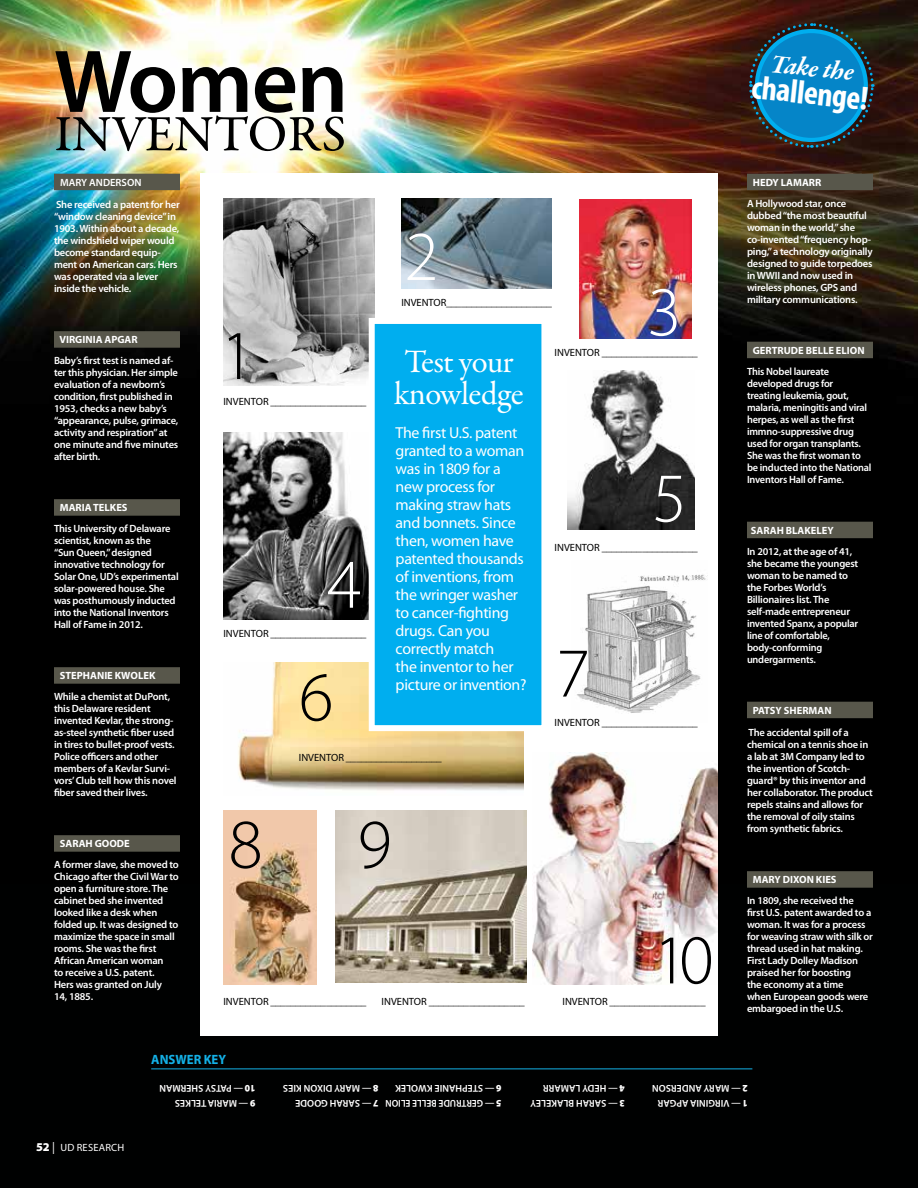
<style>
.page{position:relative;width:918px;height:1188px;background:#000101}
.page>*{position:absolute;margin:0;border:0;box-sizing:border-box;transform-origin:0 0}
.t1{font:600 90px "Myriad Pro";color:#000}
.t2{font:300 70.35px "Myriad Pro";color:#000}
.t3{font:300 70.35px "Myriad Pro";color:#fff}
.t4{font:500 51.15px "Garamond Premr Pro";letter-spacing:.005em;color:#000}
.t5{font:700 condensed 33.45px "Myriad Pro";color:#fff}
.t6{font:33px/31.5px "Garamond Premr Pro";letter-spacing:-.02em;color:#fff;text-align:center}
.t7{font:italic 700 26.55px "Garamond Premr Pro";color:#fff}
.t8{font:15.9px/18px "Myriad Pro";letter-spacing:-.02em;color:#fff}
.t9{font:700 13.5px "Myriad Pro";color:#14b1e7;scale:.95 1}
.t10{font:600 10.5px/12px "Myriad Pro";letter-spacing:-.02em;color:#fff}
.t11{font:10.5px "Myriad Pro";color:#000}
.t12{font:700 10.5px "Myriad Pro";color:#fff}
.t13{font:10.5px "Myriad Pro";letter-spacing:.02em;color:#fff}
.t14{font:600 10.05px/15.8px "Myriad Pro";color:#fff;scale:.95 1}
.t15{font:600 10.05px "Myriad Pro";color:#fff}
.s1{font-weight:900;font-size:12px}
.s2{font-size:12px}
.s3{font-weight:900}
</style>
<div class="page">
<img style="left:0;top:0;width:918px;height:719px">
<div style="left:54px;top:174px;width:126px;height:9px;background:#58574b"></div>
<div style="left:54px;top:181px;width:126px;height:9px;background:#58574b"></div>
<div style="left:54px;top:331px;width:126px;height:9px;background:#58574b"></div>
<div style="left:54px;top:339px;width:126px;height:9px;background:#58574b"></div>
<div style="left:54px;top:499px;width:126px;height:9px;background:#58574b"></div>
<div style="left:54px;top:507px;width:126px;height:9px;background:#58574b"></div>
<div style="left:54px;top:667px;width:126px;height:9px;background:#58574b"></div>
<div style="left:54px;top:675px;width:126px;height:9px;background:#58574b"></div>
<div style="left:54px;top:835px;width:126px;height:9px;background:#58574b"></div>
<div style="left:54px;top:843px;width:126px;height:9px;background:#58574b"></div>
<div style="left:747px;top:174px;width:126px;height:9px;background:#58574b"></div>
<div style="left:747px;top:181px;width:126px;height:9px;background:#58574b"></div>
<div style="left:747px;top:342px;width:126px;height:9px;background:#58574b"></div>
<div style="left:747px;top:349px;width:126px;height:9px;background:#58574b"></div>
<div style="left:747px;top:522px;width:126px;height:9px;background:#58574b"></div>
<div style="left:747px;top:529px;width:126px;height:9px;background:#58574b"></div>
<div style="left:747px;top:702px;width:126px;height:9px;background:#58574b"></div>
<div style="left:747px;top:709px;width:126px;height:9px;background:#58574b"></div>
<div style="left:747px;top:871px;width:126px;height:9px;background:#58574b"></div>
<div style="left:747px;top:879px;width:126px;height:9px;background:#58574b"></div>
<div style="left:200px;top:173px;width:518px;height:863px;background:#fff"></div>
<hr style="left:151px;top:1068px;width:601px;height:1px;background:#14b1e7">
<svg style="left:748px;top:22px;width:127px;height:127px;background:#156389"></svg>
<img style="left:223px;top:199px;width:151px;height:186px">
<img style="left:401px;top:199px;width:151px;height:90px">
<img style="left:579px;top:199px;width:112px;height:140px">
<img style="left:568px;top:370px;width:126px;height:159px">
<img style="left:577px;top:574px;width:131px;height:139px">
<img style="left:223px;top:433px;width:146px;height:186px">
<img style="left:223px;top:810px;width:94px;height:174px">
<img style="left:532px;top:753px;width:186px;height:231px">
<img style="left:238px;top:662px;width:286px;height:129px">
<div style="left:369px;top:318px;width:178px;height:413px;background:#00aeef;border:6px solid #fff"></div>
<img style="left:335px;top:810px;width:192px;height:172px">
<h1 class="t1" style="left:54px;top:32px;width:296px">Women</h1>
<h3 class="t4" style="left:54px;top:103px;width:293px">INVENTORS</h3>
<p class="t10" style="left:56px;top:171px;width:125px;line-height:22.5px;text-indent:4px">Mary Anderson<br>She received a patent for her</p>
<p class="t10" style="left:54px;top:211px;width:127px">“window cleaning device” in<br>1903. Within about a decade, the windshield wiper would become standard equip&shy;ment on American cars. Hers was operated via a lever inside the vehicle.</p>
<p class="t12" style="left:59px;top:334px;width:80px">VIRGINIA APGAR</p>
<p class="t10" style="left:54px;top:355px;width:126px">Baby’s first test is named af&shy;ter this physician. Her simple evaluation of a newborn’s condition, first published in<br>1953, checks a new baby’s “appearance, pulse, grimace, activity and respiration” at one minute and five minutes after birth.</p>
<p class="t12" style="left:60px;top:502px;width:69px">MARIA TELKES</p>
<p class="t10" style="left:54px;top:523px;width:126px">This University of Delaware scientist, known as the<br>“Sun Queen,” designed innovative technology for<br>Solar One, UD’s experimental solar-powered house. She was posthumously inducted into the National Inventors<br>Hall of Fame in 2012.</p>
<p class="t12" style="left:60px;top:670px;width:97px">STEPHANIE KWOLEK</p>
<p class="t10" style="left:54px;top:691px;width:124px">While a chemist at DuPont, this Delaware resident invented Kevlar, the strong&shy;as-steel synthetic fiber used in tires to bullet-proof vests.<br>Police officers and other members of a Kevlar Survi&shy;vors’ Club tell how this novel fiber saved their lives.</p>
<p class="t12" style="left:60px;top:838px;width:72px">SARAH GOODE</p>
<p class="t10" style="left:54px;top:859px;width:126px">A former slave, she moved to<br>Chicago after the Civil War to open a furniture store. The cabinet bed she invented looked like a desk when folded up. It was designed to maximize the space in small rooms. She was the first<br>African American woman<br>to receive a U.S. patent.<br>Hers was granted on July<br>14, 1885.</p>
<h2 class="t2" style="left:220px;top:317px;width:36px">1</h2>
<p class="t11" style="left:223px;top:396px;width:145px">Inventor ___________________</p>
<h2 class="t3" style="left:327px;top:546px;width:36px">4</h2>
<p class="t11" style="left:223px;top:628px;width:145px">Inventor ___________________</p>
<h2 class="t2" style="left:299px;top:658px;width:36px">6</h2>
<h2 class="t3" style="left:404px;top:218px;width:36px">2</h2>
<p class="t11" style="left:401px;top:297px;width:152px">Inventor_____________________</p>
<h2 class="t3" style="left:647px;top:273px;width:36px">3</h2>
<h3 class="t6" style="left:394px;top:347px;width:131px">Test your knowledge</h3>
<p class="t8" style="left:396px;top:424px;width:132px">The first U.S. patent granted to a woman was in 1809 for a new process for making straw hats and bonnets. Since then, women have patented thousands of inventions, from the wringer washer to cancer-fighting drugs. Can you correctly match<br>the inventor to her picture or invention?</p>
<p class="t11" style="left:555px;top:347px;width:145px">Inventor ___________________</p>
<h2 class="t3" style="left:652px;top:459px;width:36px">5</h2>
<p class="t11" style="left:555px;top:542px;width:145px">Inventor ___________________</p>
<h2 class="t2" style="left:556px;top:634px;width:36px">7</h2>
<p class="t11" style="left:555px;top:717px;width:145px">Inventor ___________________</p>
<h2 class="t2" style="left:228px;top:806px;width:36px">8</h2>
<p class="t11" style="left:299px;top:751px;width:145px">Inventor ___________________</p>
<h2 class="t2" style="left:357px;top:806px;width:36px">9</h2>
<h2 class="t2" style="left:653px;top:921px;width:62px">10</h2>
<p class="t11" style="left:223px;top:996px;width:145px">Inventor ___________________</p>
<p class="t11" style="left:382px;top:996px;width:145px">Inventor ___________________</p>
<p class="t11" style="left:563px;top:996px;width:145px">Inventor ___________________</p>
<p class="t9" style="left:151px;top:1052px;width:80px">ANSWER KEY</p>
<h3 class="t7" style="left:772px;top:47px;width:85px;rotate:6deg">Take the</h3>
<h3 class="t5" style="left:754px;top:68px;width:119px;rotate:6deg">challenge!</h3>
<p class="t12" style="left:753px;top:176px;width:70px">HEDY LAMARR</p>
<p class="t10" style="left:747px;top:197px;width:127px">A Hollywood star, once dubbed “the most beautiful woman in the world,” she co-invented “frequency hop&shy;ping,” a technology originally designed to guide torpedoes in WWII and now used in wireless phones, GPS and military communications.</p>
<p class="t12" style="left:753px;top:344px;width:113px">GERTRUDE BELLE ELION</p>
<p class="t10" style="left:747px;top:365px;width:126px">This Nobel laureate developed drugs for<br>treating leukemia, gout, malaria, meningitis and viral herpes, as well as the first immno-suppressive drug used for organ transplants.<br>She was the first woman to be inducted into the National<br>Inventors Hall of Fame.</p>
<p class="t12" style="left:751px;top:524px;width:84px">SARAH BLAKELEY</p>
<p class="t10" style="left:747px;top:545px;width:113px">In 2012, at the age of 41, she became the youngest woman to be named to the Forbes World’s<br>Billionaires list. The self-made entrepreneur invented Spanx, a popular line of comfortable, body-conforming undergarments.</p>
<p class="t12" style="left:753px;top:704px;width:80px">PATSY SHERMAN</p>
<p class="t10" style="left:747px;top:727px;width:127px">The accidental spill of a chemical on a tennis shoe in a lab at 3M Company led to the invention of Scotch&shy;guard® by this inventor and her collaborator. The product repels stains and allows for the removal of oily stains from synthetic fabrics.</p>
<p class="t12" style="left:753px;top:874px;width:85px">MARY DIXON KIES</p>
<p class="t10" style="left:747px;top:895px;width:127px">In 1809, she received the first U.S. patent awarded to a woman. It was for a process for weaving straw with silk or thread used in hat making.<br>First Lady Dolley Madison praised her for boosting<br>the economy at a time<br>when European goods were embargoed in the U.S.</p>
<p class="t13" style="left:36px;top:1142px;width:90px"><span class="s1">52</span> <span class="s2">|</span> UD Research</p>
<p class="t14" style="left:255px;top:1096px;width:62px;rotate:-180deg"><span class="s3">10</span> — Pat sy Sh</p>
<p class="t14" style="left:192px;top:1112px;width:35px;text-indent:-64px;rotate:-180deg"><span class="s3">9</span> — Mari a Telk erman</p>
<p class="t15" style="left:185px;top:1109px;width:12px;rotate:-180deg">es</p>
<p class="t14" style="left:323px;top:1112px;width:44px;text-indent:-55px;rotate:-180deg"><span class="s3">7</span> — Sarah Goode xon Ki es</p>
<p class="t14" style="left:379px;top:1096px;width:54px;rotate:-180deg"><span class="s3">8</span> — Mary Di</p>
<p class="t14" style="left:455px;top:1112px;width:64px;text-indent:-46px;rotate:-180deg"><span class="s3">5</span> — Ger urt de Bell<br>a n i e K w o kel</p>
<p class="t15" style="left:473px;top:1094px;width:12px;rotate:-180deg">p he</p>
<p class="t14" style="left:502px;top:1096px;width:26px;rotate:-180deg"><span class="s3">6</span>—St</p>
<p class="t14" style="left:398px;top:1112px;width:15px;rotate:-180deg">on</p>
<p class="t14" style="left:417px;top:1112px;width:12px;rotate:-180deg">eEli</p>
<p class="t14" style="left:625px;top:1112px;width:101px;rotate:-180deg"><span class="s3">3</span> — Sarah B al l ek e y<br><span class="s3">4</span> — Hedy Lamarr</p>
<p class="t14" style="left:748px;top:1112px;width:102px;rotate:-180deg"><span class="s3">1</span> — V g iri<br><span class="s3">2</span> — Mary Anderson</p>
<p class="t15" style="left:670px;top:1109px;width:14px;rotate:-180deg">ar</p>
<p class="t15" style="left:706px;top:1109px;width:25px;rotate:-180deg">niaApg</p>
</div>
